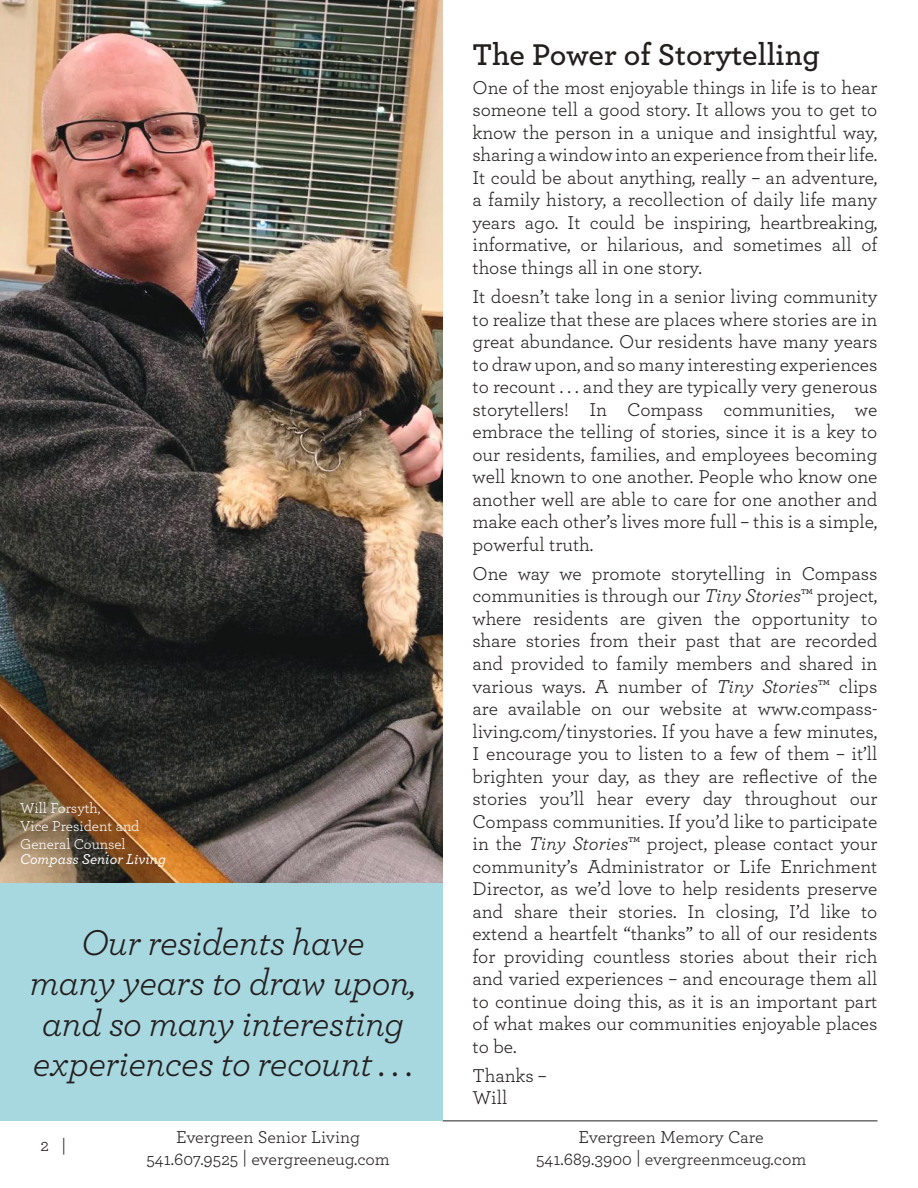
<style>
.page{position:relative;width:918px;height:1188px;background:#fff}
.page>*{position:absolute;margin:0;border:0;box-sizing:border-box;transform-origin:0 0}
.t1{font:italic 37.5px/40.5px "Archer Pro";letter-spacing:-.015em;color:#241f1f;text-align:center}
.t2{font:600 31.5px "Archer Pro";color:#241f1f}
.t3{font:19.5px/22.5px "Archer Pro";color:#241f1f;text-align:justify}
.t4{font:18px/21.6px "Archer Pro";color:#241f1f;text-align:center}
.t5{font:15px/18px "Archer Pro";color:#fff}
.t6{font:italic 500 15px "Archer Pro";color:#fff}
.s1{font-style:italic}
</style>
<div class="page">
<hr style="left:442px;top:1120px;width:436px;height:1px;background:#241f1f">
<img style="left:0;top:0;width:442px;height:883px">
<div style="left:0;top:883px;width:442px;height:237px;background:#a7d7df"></div>
<p class="t5" style="left:20px;top:799px;width:121px">Will Forsyth,<br>Vice President and<br>General Counsel</p>
<p class="t6" style="left:20px;top:848px;width:147px">Compass Senior Living</p>
<h1 class="t1" style="left:30px;top:920px;width:388px">Our residents have<br>many years to draw upon, and so many interesting experiences to recount . . .</h1>
<p class="t4" style="left:40px;top:1133px;width:27px">2 |</p>
<p class="t4" style="left:146px;top:1125px;width:245px">Evergreen Senior Living<br>541.607.9525 | evergreeneug.com</p>
<h2 class="t2" style="left:472px;top:31px;width:349px">The Power of Storytelling</h2>
<p class="t3" style="left:472px;top:75px;width:407px">One of the most enjoyable things in life is to hear someone tell a good story. It allows you to get to know the person in a unique and insightful way, sharing a window into an experience from their life.<br>It could be about anything, really – an adventure, a family history, a recollection of daily life many years ago. It could be inspiring, heartbreaking, informative, or hilarious, and sometimes all of those things all in one story.</p>
<p class="t3" style="left:472px;top:285px;width:407px">It doesn’t take long in a senior living community to realize that these are places where stories are in great abundance. Our residents have many years to draw upon, and so many interesting experiences to recount . . . and they are typically very generous storytellers! In Compass communities, we embrace the telling of stories, since it is a key to our residents, families, and employees becoming well known to one another. People who know one another well are able to care for one another and make each other’s lives more full – this is a simple, powerful truth.</p>
<p class="t3" style="left:472px;top:561px;width:407px">One way we promote storytelling in Compass communities is through our <span class="s1">Tiny Stories</span>™ project, where residents are given the opportunity to share stories from their past that are recorded and provided to family members and shared in various ways. A number of <span class="s1">Tiny Stories</span>™ clips are available on our website at www.compass&shy;living.com/tinystories. If you have a few minutes, I encourage you to listen to a few of them – it’ll brighten your day, as they are reflective of the stories you’ll hear every day throughout our Compass communities. If you’d like to participate in the <span class="s1">Tiny Stories</span>™ project, please contact your community’s Administrator or Life Enrichment Director, as we’d love to help residents preserve and share their stories. In closing, I’d like to extend a heartfelt “thanks” to all of our residents for providing countless stories about their rich and varied experiences – and encourage them all to continue doing this, as it is an important part of what makes our communities enjoyable places to be.</p>
<p class="t3" style="left:472px;top:1063px;width:76px">Thanks –<br>Will</p>
<p class="t4" style="left:536px;top:1125px;width:272px">Evergreen Memory Care<br>541.689.3900 | evergreenmceug.com</p>
</div>
